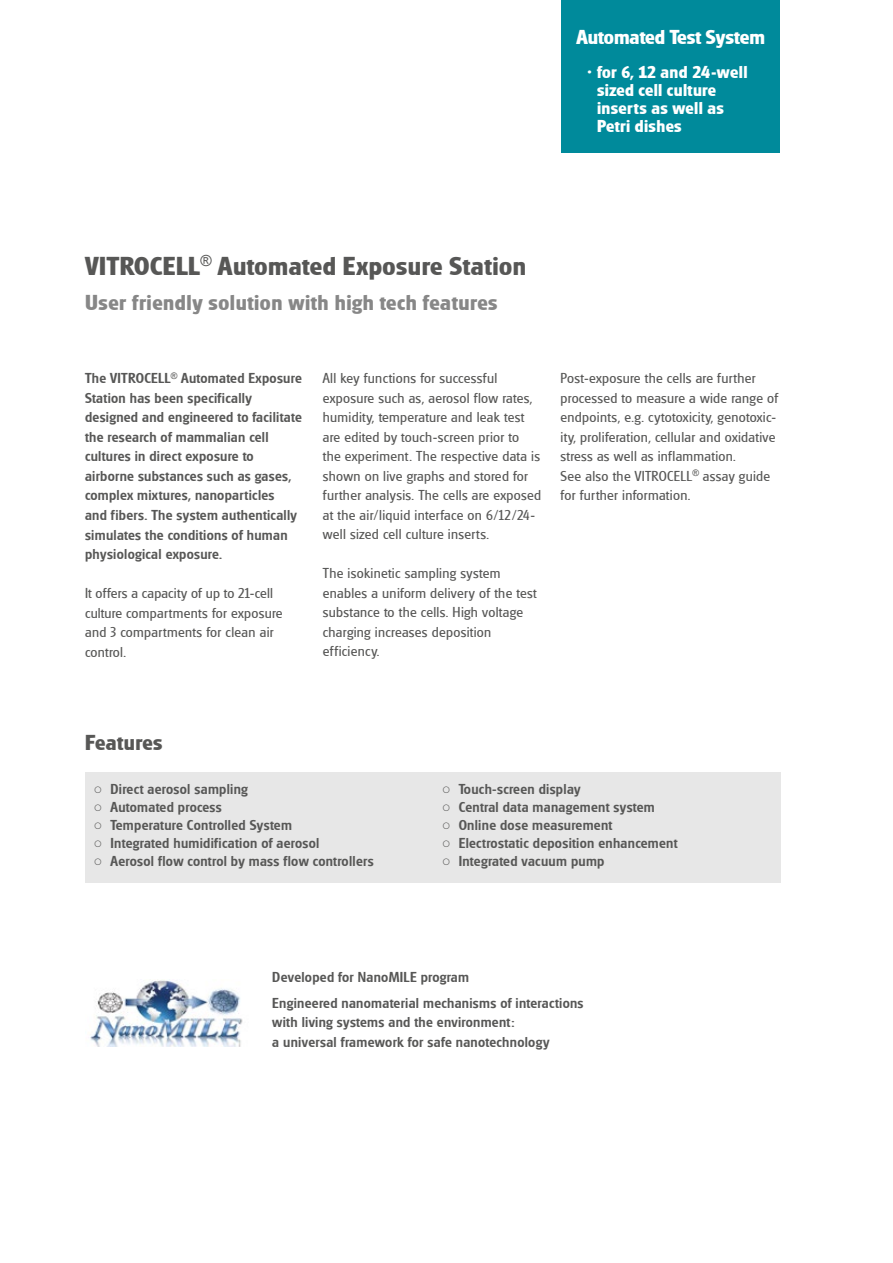
<style>
.page{position:relative;width:893px;height:1263px;background:#fff}
.page>*{position:absolute;margin:0;border:0;box-sizing:border-box;transform-origin:0 0}
.t1{font:700 27px "Glasgow RR";letter-spacing:.02em;color:#575756}
.t2{font:700 22.5px "Glasgow RR";letter-spacing:.025em;color:#878787}
.t3{font:700 22.5px "Glasgow RR";letter-spacing:.02em;color:#575756}
.t4{font:700 21px "Glasgow RR";color:#fff}
.t5{font:700 18px/18px "Glasgow RR";letter-spacing:.02em;color:#fff}
.t6{font:15px/19.5px "Glasgow RR";letter-spacing:.02em;color:#575756}
.t7{font:500 15px/19.5px "Glasgow RR";letter-spacing:.02em;color:#575756}
.s1{font-family:"Times New Roman";font-weight:400}
</style>
<div class="page">
<div style="left:85px;top:772px;width:695px;height:110px;background:#e7e7e7"></div>
<div style="left:561px;top:0;width:219px;height:152px;background:#008a9b"></div>
<img style="left:90px;top:980px;width:153px;height:67px">
<p class="t4" style="left:577px;top:26px;width:190px">Automated Test System</p>
<p class="t5" style="left:597px;top:64px;width:152px;text-indent:-10px">• for 6, 12 and 24-well sized cell culture inserts as well as<br>Petri dishes</p>
<p class="t1" style="left:85px;top:250px;width:443px">VITROCELL<sup>®</sup> Automated Exposure Station</p>
<p class="t2" style="left:85px;top:290px;width:414px">User friendly solution with high tech features</p>
<p class="t7" style="left:85px;top:369px;width:218px">The VITROCELL<sup>®</sup> Automated Exposure Station has been specifically designed and engineered to facilitate the research of mammalian cell cultures in direct exposure to airborne substances such as gases, complex mixtures, nanoparticles<br>and fibers. The system authentically simulates the conditions of human physiological exposure.</p>
<p class="t6" style="left:85px;top:584px;width:199px">It offers a capacity of up to 21-cell culture compartments for exposure and 3 compartments for clean air control.</p>
<p class="t6" style="left:323px;top:369px;width:220px">All key functions for successful exposure such as, aerosol flow rates, humidity, temperature and leak test are edited by touch-screen prior to<br>the experiment. The respective data is shown on live graphs and stored for further analysis. The cells are exposed at the air/liquid interface on 6/12/24- well sized cell culture inserts.</p>
<p class="t6" style="left:323px;top:564px;width:215px">The isokinetic sampling system enables a uniform delivery of the test substance to the cells. High voltage charging increases deposition efficiency.</p>
<p class="t6" style="left:561px;top:369px;width:219px">Post-exposure the cells are further processed to measure a wide range of endpoints, e.g. cytotoxicity, genotoxic&shy;ity, proliferation, cellular and oxidative stress as well as inflammation.<br>See also the VITROCELL<sup>®</sup> assay guide for further information.</p>
<p class="t3" style="left:85px;top:729px;width:79px">Features</p>
<p class="t7" style="left:94px;top:779px;width:156px"><span class="s1">○</span> Direct aerosol sampling</p>
<p class="t7" style="left:94px;top:797px;width:130px"><span class="s1">○</span> Automated process</p>
<p class="t7" style="left:94px;top:815px;width:200px"><span class="s1">○</span> Temperature Controlled System</p>
<p class="t7" style="left:94px;top:833px;width:227px"><span class="s1">○</span> Integrated humidification of aerosol</p>
<p class="t7" style="left:94px;top:851px;width:282px"><span class="s1">○</span> Aerosol flow control by mass flow controllers</p>
<p class="t7" style="left:442px;top:779px;width:140px"><span class="s1">○</span> Touch-screen display</p>
<p class="t7" style="left:442px;top:797px;width:215px"><span class="s1">○</span> Central data management system</p>
<p class="t7" style="left:442px;top:815px;width:172px"><span class="s1">○</span> Online dose measurement</p>
<p class="t7" style="left:442px;top:833px;width:237px"><span class="s1">○</span> Electrostatic deposition enhancement</p>
<p class="t7" style="left:442px;top:851px;width:164px"><span class="s1">○</span> Integrated vacuum pump</p>
<p class="t7" style="left:272px;top:964px;width:313px;line-height:25.8px">Developed for NanoMILE program<br>Engineered nanomaterial mechanisms of interactions</p>
<p class="t7" style="left:272px;top:1013px;width:279px">with living systems and the environment:<br>a universal framework for safe nanotechnology</p>
</div>
